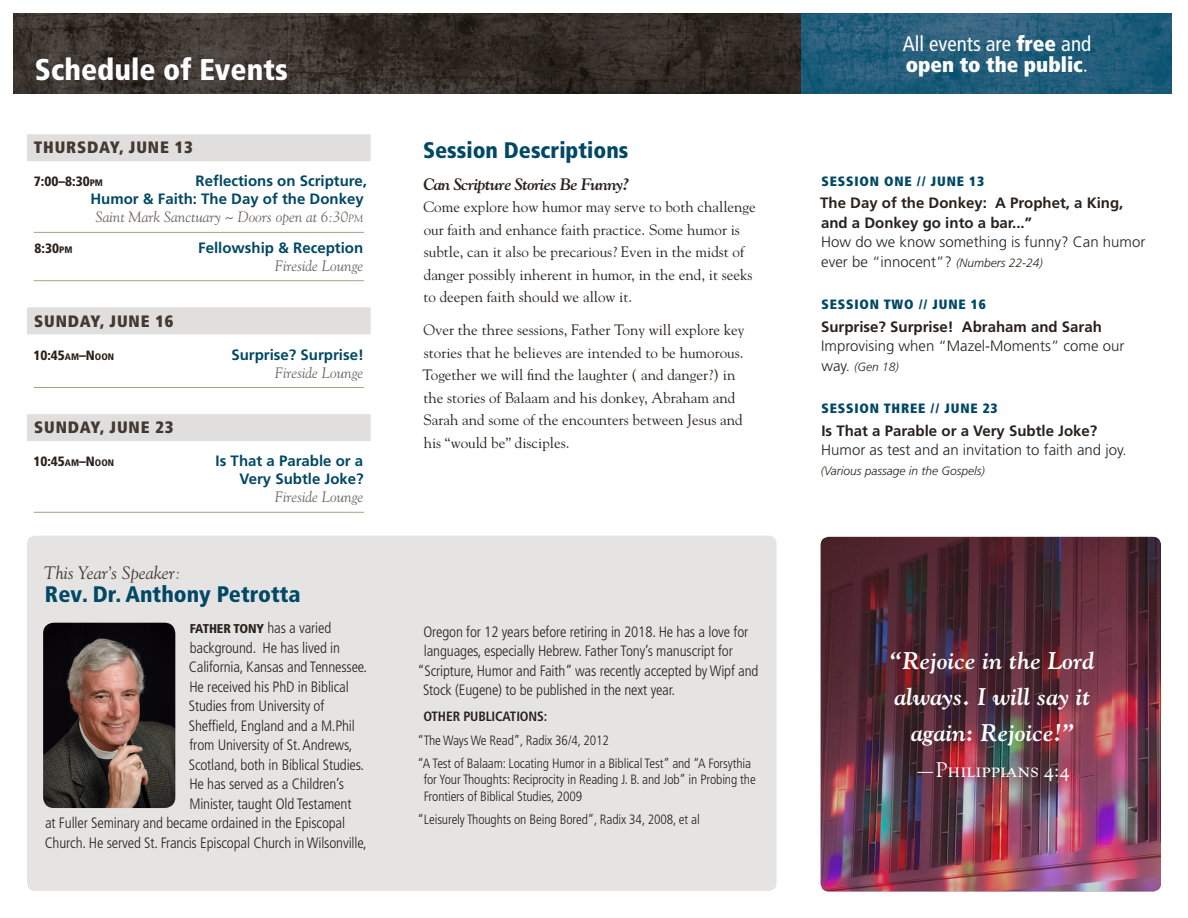
<style>
.page{position:relative;width:1188px;height:918px;background:#fff}
.page>*{position:absolute;margin:0;border:0;box-sizing:border-box;transform-origin:0 0}
.t1{font:900 condensed 30px "Frutiger";color:#fff}
.Body_Em{font:24px/36px "Goudy Bold Italic Os F";color:#fff;text-align:center}
.t2{font:900 condensed 22.5px "Frutiger";color:#004865}
.Topic_Lead-in{font:condensed 21px "Frutiger";color:#fff}
.Topic_Lead-in-2{font:900 condensed 21px "Frutiger";color:#fff}
.Body_Em-2{font:21px "Goudy SC";color:#fff}
.t3{font:italic 18px "Goudy";color:#423932}
.Event_Date{font:900 condensed 16.5px "Frutiger";letter-spacing:.05em;color:#423932}
.Session_Title{font:italic 700 16.5px "Goudy";letter-spacing:-.04em;color:#29211c}
.Body_Sans_Serif{font:300 condensed 15px "Frutiger";letter-spacing:-.01em;color:#29211c}
.Body{font:15px/22.5px "Goudy";color:#29211c}
.Event_Time{font:700 15px/18px "Frutiger";color:#004865;text-align:right}
.Body-2{font:300 15px/19.5px "Frutiger";color:#29211c}
.Body-3{font:700 15px/19.5px "Frutiger";color:#29211c}
.Event_Time-2{font:italic 15px "Goudy";color:#6d6561}
.Body_Sans_Serif-2{font:300 condensed 13.5px/16.5px "Frutiger";letter-spacing:-.01em;color:#29211c}
.Subheader{font:900 condensed 13.5px "Frutiger";letter-spacing:.06em;color:#004865}
.Event_Time-3{font:900 condensed 13.5px "Frutiger";color:#29211c}
.Body_Sans_Serif-3{font:700 condensed 13.5px "Frutiger";letter-spacing:-.01em;color:#29211c}
.Body_Sans_Serif-4{font:900 condensed 12.75px "Frutiger";letter-spacing:-.01em;color:#29211c}
.Body-4{font:italic 300 12px "Frutiger";color:#29211c}
.s1{font-weight:900}
.s2{font-family:"Goudy";font-weight:400;font-stretch:normal}
.s3{font-size:9.45px}
.s4{font-family:"Goudy";font-weight:400;font-style:italic;color:#6d6561}
.s5{font-family:"Goudy";font-weight:400;font-style:italic;font-size:10.5px;color:#6d6561}
.s6{font-style:inherit}
.s7{color:#796139}
.s8{font-weight:300;font-size:15px}
.s9{font-weight:300}
.s10{font-weight:300;font-style:italic;font-size:12px}
.s11{font-weight:700}
.s12{font-style:normal;font-size:15px}
</style>
<div class="page">
<img style="left:821px;top:537px;width:340px;height:354px">
<img style="left:800px;top:14px;width:371px;height:80px">
<svg style="left:14px;top:14px;width:786px;height:80px;background:#362f2a"></svg>
<div style="left:27px;top:536px;width:750px;height:355px;background:#e5e4e2;border-radius:8px"></div>
<div style="left:27px;top:134px;width:344px;height:27px;background:#e1dfde"></div>
<hr style="left:34px;top:232px;width:330px;height:1px;background:#af9f86">
<hr style="left:34px;top:280px;width:330px;height:1px;background:#af9f86">
<div style="left:27px;top:307px;width:344px;height:27px;background:#e1dfde"></div>
<hr style="left:34px;top:387px;width:330px;height:1px;background:#af9f86">
<div style="left:27px;top:414px;width:344px;height:27px;background:#e1dfde"></div>
<hr style="left:34px;top:512px;width:330px;height:1px;background:#af9f86">
<img style="left:43px;top:623px;width:132px;height:185px">
<p class="Topic_Lead-in" style="left:903px;top:32px;width:190px">All events are <span class="s1">free</span> and</p>
<p class="t1" style="left:35px;top:51px;width:254px">Schedule of Events</p>
<p class="Topic_Lead-in-2" style="left:906px;top:52px;width:184px">open to the public<span class="s2">.</span></p>
<p class="Event_Date" style="left:34px;top:138px;width:160px">THURSDAY, JUNE 13</p>
<p class="Event_Time-3" style="left:34px;top:174px;width:71px">7:00–8:30<span class="s3">PM</span></p>
<p class="Event_Time" style="left:90px;top:172px;width:278px">Reflections on Scripture,<br>Humor &amp; Faith: The Day of the Donkey<br><span class="s4">Saint Mark Sanctuary ~ Doors open at 6:30</span><span class="s5">pm</span></p>
<p class="Event_Time-3" style="left:35px;top:240px;width:39px">8:30<span class="s3">PM</span></p>
<p class="Event_Time" style="left:198px;top:238px;width:167px">Fellowship &amp; Reception<br><span class="s4">Fireside Lounge</span></p>
<p class="Event_Date" style="left:34px;top:311px;width:141px">SUNDAY, JUNE 16</p>
<p class="Event_Time-3" style="left:33px;top:347px;width:81px">10:45<span class="s3">AM</span><span class="s6">–N</span><span class="s3">OON</span></p>
<p class="Event_Time" style="left:231px;top:345px;width:134px">Surprise? Surprise!<br><span class="s4">Fireside Lounge</span></p>
<p class="Event_Date" style="left:34px;top:417px;width:141px">SUNDAY, JUNE 23</p>
<p class="Event_Time-3" style="left:33px;top:454px;width:81px">10:45<span class="s3">AM</span><span class="s6">–N</span><span class="s3">OON</span></p>
<p class="Event_Time" style="left:216px;top:452px;width:150px">Is That a Parable or a<br>Very Subtle Joke?</p>
<p class="Event_Time-2" style="left:275px;top:488px;width:90px">Fireside Lounge</p>
<p class="t3" style="left:44px;top:562px;width:138px">This Year’s Speaker<span class="s7">:</span></p>
<p class="t2" style="left:45px;top:580px;width:257px">Rev. Dr. Anthony Petrotta</p>
<p class="Body_Sans_Serif-4" style="left:190px;top:621px;width:143px">FATHER TONY <span class="s8">has a varied</span></p>
<p class="Body_Sans_Serif" style="left:190px;top:639px;width:152px">background. He has lived in</p>
<p class="Body_Sans_Serif" style="left:189px;top:659px;width:180px">California, Kansas and Tennessee.</p>
<p class="Body_Sans_Serif" style="left:189px;top:678px;width:161px">He received his PhD in Biblical</p>
<p class="Body_Sans_Serif" style="left:189px;top:698px;width:137px">Studies from University of</p>
<p class="Body_Sans_Serif" style="left:189px;top:717px;width:168px">Sheffield, England and a M.Phil</p>
<p class="Body_Sans_Serif" style="left:190px;top:737px;width:164px">from University of St. Andrews,</p>
<p class="Body_Sans_Serif" style="left:189px;top:756px;width:177px">Scotland, both in Biblical Studies.</p>
<p class="Body_Sans_Serif" style="left:189px;top:776px;width:156px">He has served as a Children’s</p>
<p class="Body_Sans_Serif" style="left:189px;top:795px;width:164px">Minister, taught Old Testament</p>
<p class="Body_Sans_Serif" style="left:45px;top:815px;width:302px">at Fuller Seminary and became ordained in the Episcopal</p>
<p class="Body_Sans_Serif" style="left:45px;top:834px;width:323px">Church. He served St. Francis Episcopal Church in Wilsonville,</p>
<p class="t2" style="left:423px;top:136px;width:207px">Session Descriptions</p>
<p class="Session_Title" style="left:423px;top:174px;width:207px">Can Scripture Stories Be Funny?</p>
<p class="Body" style="left:423px;top:196px;width:334px">Come explore how humor may serve to both challenge our faith and enhance faith practice. Some humor is subtle, can it also be precarious? Even in the midst of danger possibly inherent in humor, in the end, it seeks to deepen faith should we allow it.</p>
<p class="Body" style="left:422px;top:319px;width:324px">Over the three sessions, Father Tony will explore key stories that he believes are intended to be humorous.<br>Together we will find the laughter ( and danger?) in the stories of Balaam and his donkey, Abraham and Sarah and some of the encounters between Jesus and his “would be” disciples.</p>
<p class="Body_Sans_Serif" style="left:423px;top:623px;width:326px">Oregon for 12 years before retiring in 2018. He has a love for</p>
<p class="Body_Sans_Serif" style="left:424px;top:642px;width:311px">languages, especially Hebrew. Father Tony’s manuscript for</p>
<p class="Body_Sans_Serif" style="left:417px;top:662px;width:343px">“Scripture, Humor and Faith” was recently accepted by Wipf and</p>
<p class="Body_Sans_Serif" style="left:423px;top:681px;width:254px">Stock (Eugene) to be published in the next year.</p>
<p class="Body_Sans_Serif-3" style="left:424px;top:709px;width:125px">OTHER PUBLICATIONS:</p>
<p class="Body_Sans_Serif-2" style="left:418px;top:732px;width:193px">“The Ways We Read”, Radix 36/4, 2012</p>
<p class="Body_Sans_Serif-2" style="left:424px;top:755px;width:334px;text-indent:-6px">“A Test of Balaam: Locating Humor in a Biblical Test” and “A Forsythia for Your Thoughts: Reciprocity in Reading J. B. and Job” in Probing the<br>Frontiers of Biblical Studies, 2009</p>
<p class="Body_Sans_Serif-2" style="left:418px;top:811px;width:284px">“Leisurely Thoughts on Being Bored”, Radix 34, 2008, et al</p>
<p class="Subheader" style="left:822px;top:173px;width:164px">SESSION ONE // JUNE 13</p>
<p class="Body-3" style="left:820px;top:193px;width:327px">The Day of the Donkey: A Prophet, a King, and a Donkey go into a bar...”<br><span class="s9">How do we know something is funny? Can humor ever be “innocent”?</span> <span class="s10">(Numbers 22-24)</span></p>
<p class="Subheader" style="left:822px;top:296px;width:166px">SESSION TWO // JUNE 16</p>
<p class="Body-2" style="left:821px;top:317px;width:305px"><span class="s11">Surprise? Surprise! Abraham and Sarah<br></span>Improvising when “Mazel-Moments” come our</p>
<p class="Body-4" style="left:821px;top:360px;width:79px"><span class="s12">way.</span> (Gen 18)</p>
<p class="Subheader" style="left:822px;top:400px;width:178px">SESSION THREE // JUNE 23</p>
<p class="Body-2" style="left:821px;top:421px;width:307px"><span class="s11">Is That a Parable or a Very Subtle Joke?<br></span>Humor as test and an invitation to faith and joy.</p>
<p class="Body-4" style="left:821px;top:464px;width:166px">(Various passage in the Gospels)</p>
<p class="Body_Em" style="left:891px;top:642px;width:205px">“Rejoice in the Lord always. I will say it again: Rejoice!”</p>
<p class="Body_Em-2" style="left:915px;top:757px;width:157px">—Philippians 4:4</p>
</div>
